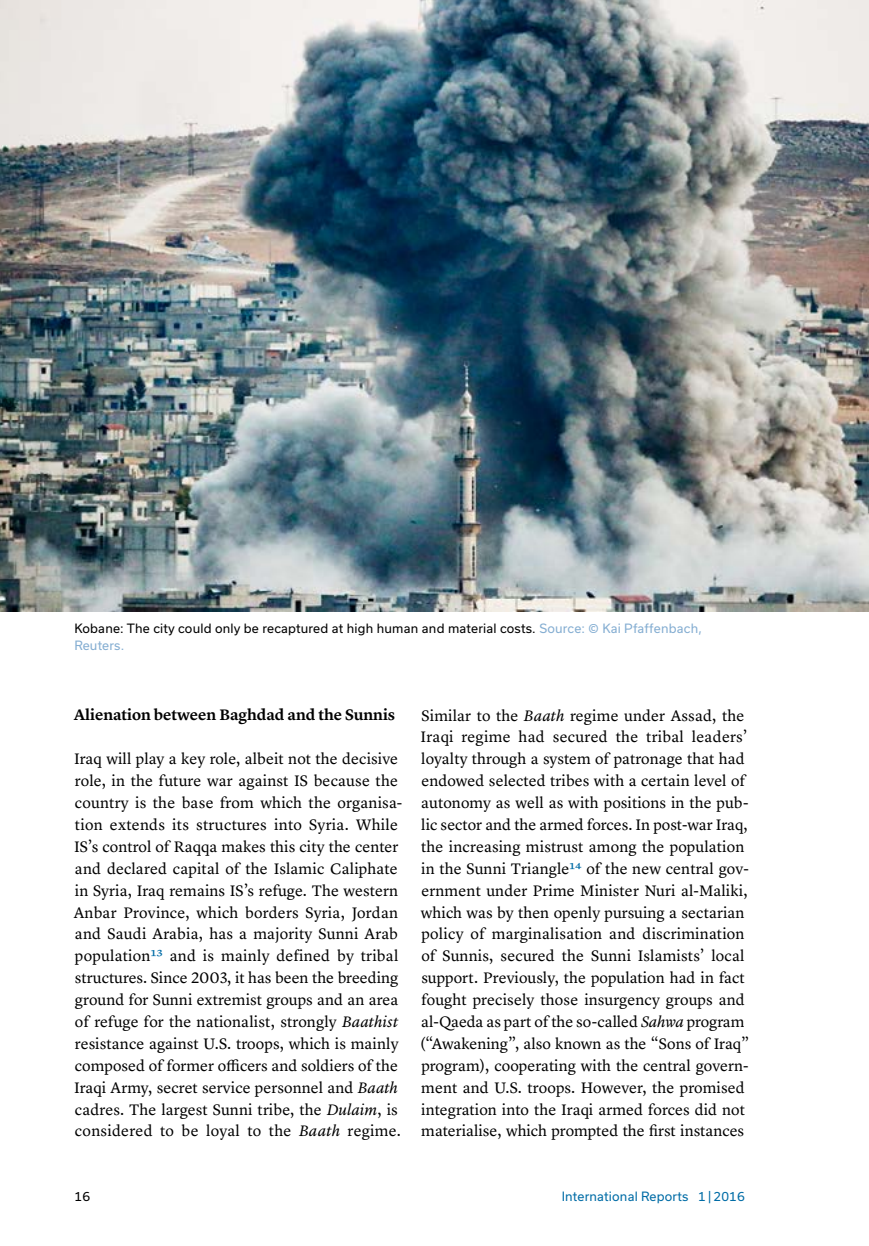
<style>
.page{position:relative;width:869px;height:1246px;background:#fff}
.page>*{position:absolute;margin:0;border:0;box-sizing:border-box;transform-origin:0 0}
.t1{font:15.75px/21.9px "Lyon Text";letter-spacing:.005em;color:#000}
.t2{font:600 15.75px "Lyon Text";letter-spacing:-.005em;color:#000}
.t3{font:12.25px/17.5px "Usual";letter-spacing:.015em;color:#000}
.t4{font:12.25px "Usual";letter-spacing:.015em;color:#006ca6}
.s1{color:#85aed2}
.s2{color:#006ca6}
.s3{font-style:italic}
</style>
<div class="page">
<img style="left:0;top:0;width:868px;height:611px">
<p class="t3" style="left:74px;top:619px;width:628px">Kobane: The city could only be recaptured at high human and material costs. <span class="s1">Source: © Kai Pfaffenbach,<br>Reuters.</span></p>
<p class="t2" style="left:74px;top:703px;width:323px">Alienation between Baghdad and the Sunnis</p>
<p class="t1" style="left:74px;top:746px;width:330px">Iraq will play a key role, albeit not the decisive role, in the future war against IS because the country is the base from which the organisa&shy;tion extends its structures into Syria. While IS’s control of Raqqa makes this city the center and declared capital of the Islamic Caliphate in Syria, Iraq remains IS’s refuge. The western Anbar Province, which borders Syria, Jordan and Saudi Arabia, has a majority Sunni Arab population<span class="s2">13</span> and is mainly defined by tribal structures. Since 2003, it has been the breeding ground for Sunni extremist groups and an area of refuge for the nationalist, strongly <span class="s3">Baathist </span>resistance against U.S. troops, which is mainly composed of former officers and soldiers of the Iraqi Army, secret service personnel and <span class="s3">Baath </span>cadres. The largest Sunni tribe, the <span class="s3">Dulaim</span>, is considered to be loyal to the <span class="s3">Baath</span> regime.</p>
<p class="t1" style="left:420px;top:703px;width:330px">Similar to the <span class="s3">Baath</span> regime under Assad, the Iraqi regime had secured the tribal leaders’ loyalty through a system of patronage that had endowed selected tribes with a certain level of autonomy as well as with positions in the pub&shy;lic sector and the armed forces. In post-war Iraq, the increasing mistrust among the population in the Sunni Triangle<span class="s2">14</span> of the new central gov&shy;ernment under Prime Minister Nuri al-Maliki, which was by then openly pursuing a sectarian policy of marginalisation and discrimination of Sunnis, secured the Sunni Islamists’ local support. Previously, the population had in fact fought precisely those insurgency groups and al-Qaeda as part of the so-called <span class="s3">Sahwa</span> program (“Awakening”, also known as the “Sons of Iraq” program), cooperating with the central govern&shy;ment and U.S. troops. However, the promised integration into the Iraqi armed forces did not materialise, which prompted the first instances</p>
<p class="t3" style="left:74px;top:1186px;width:17px">16</p>
<p class="t4" style="left:561px;top:1188px;width:184px">International Reports 1|2016</p>
</div>
